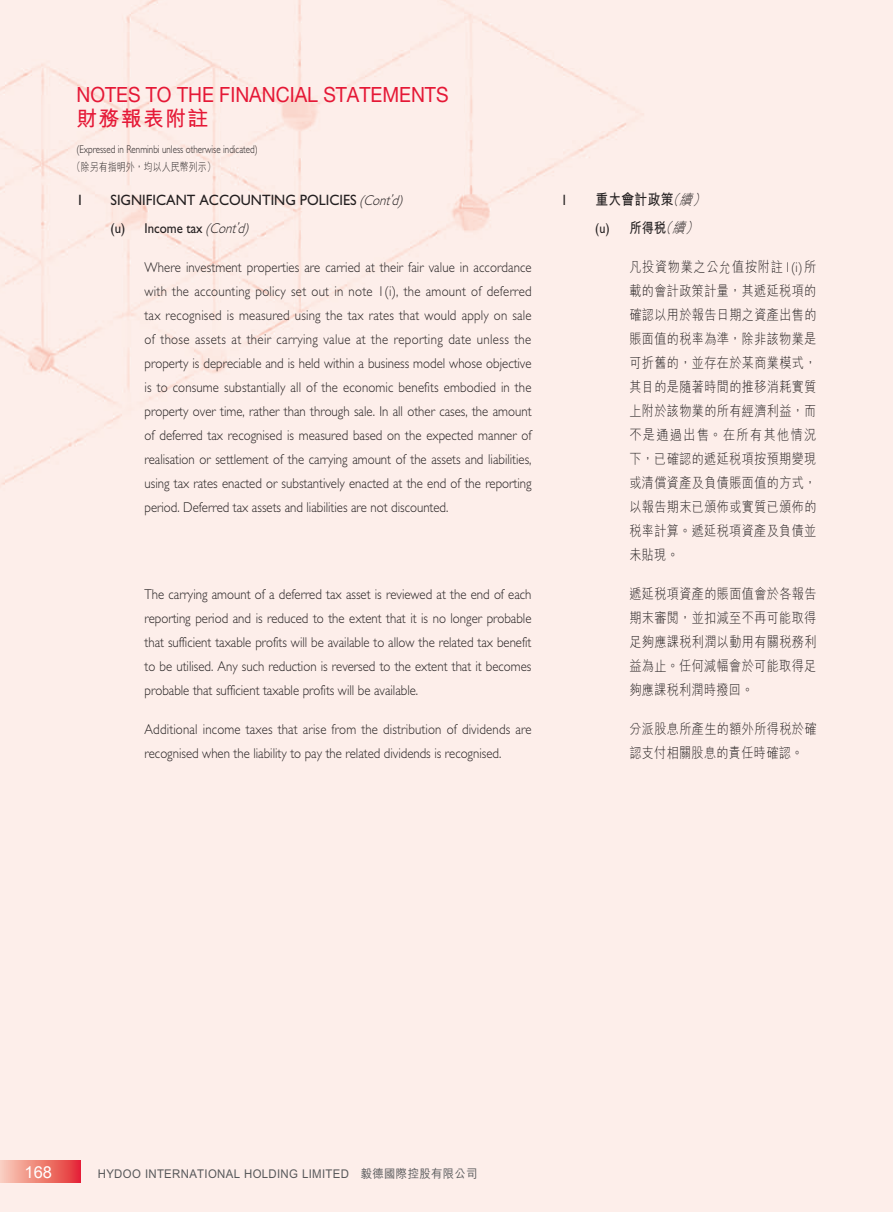
<style>
.page{position:relative;width:893px;height:1212px;background:#fff}
.page>*{position:absolute;margin:0;border:0;box-sizing:border-box;transform-origin:0 0}
.t1{font:21px "Helvetica Neue LT Std";color:#e51836;scale:.92 1}
.t2{font:700 21px "M Hei HK";letter-spacing:.055em;color:#e51836}
.t3{font:16.5px "Arial";color:#fff}
._3__標題{font:15px "Gill Sans Std";color:#231f20;scale:.95 1}
._8__標題---C{font:700 15px "M Hei HK";letter-spacing:.03em;color:#231f20;scale:.85 1}
._8__標題---C-2{font:15px "Gill Sans Std";color:#231f20;scale:.85 1}
._1__內文{font:300 14.25px/24px "Gill Sans Std";color:#231f20;text-align:justify;scale:.9 1}
._6__內文---C{font:300 14.25px/24px "M Hei HK";letter-spacing:.03em;color:#231f20;text-align:justify;scale:.85 1}
._4__副標題{font:14.25px "Gill Sans Std";color:#231f20;scale:.9 1}
._9___副標題---C{font:14.25px "Gill Sans Std";color:#231f20;scale:.85 1}
.t4{font:500 12px "M Hei HK";letter-spacing:.03em;color:#57585a;scale:.95 1}
.t5{font:300 11.25px "Gill Sans Std";color:#231f20;scale:.8 1}
.t6{font:300 11.25px "M Hei HK";color:#231f20;scale:.8 1}
.s1{font-weight:300;font-style:italic;font-size:14.25px}
.s2{font-weight:300;font-style:italic}
.s3{font-family:"M Hei HK";font-weight:700}
.s4{font-family:"M Hei HK";font-weight:300;font-style:italic}
.s5{font-family:"Gill Sans Std"}
</style>
<div class="page">
<div style="left:0;top:0;width:892px;height:1212px;background:#fdeeea"></div>
<div style="left:0;top:1161px;width:81px;height:21px;background:linear-gradient(to right,#f9d2bc,#e42c30)"></div>
<h1 class="t1" style="left:76px;top:82px;width:406px">NOTES TO THE FINANCIAL STATEMENTS</h1>
<h1 class="t2" style="left:76px;top:103px;width:133px">財務報表附註</h1>
<p class="t5" style="left:76px;top:143px;width:228px">(Expressed in Renminbi unless otherwise indicated)</p>
<p class="t6" style="left:72px;top:162px;width:181px">（除另有指明外，均以人民幣列示）</p>
<p class="_3__標題" style="left:77px;top:191px;width:9px">1</p>
<p class="_3__標題" style="left:111px;top:191px;width:313px">SIGNIFICANT ACCOUNTING POLICIES <span class="s1">(Cont’d)</span></p>
<p class="_4__副標題" style="left:111px;top:220px;width:159px">(u) Income tax <span class="s2">(Cont’d)</span></p>
<p class="_1__內文" style="left:145px;top:255px;width:432px">Where investment properties are carried at their fair value in accordance with the accounting policy set out in note 1(i), the amount of deferred tax recognised is measured using the tax rates that would apply on sale of those assets at their carrying value at the reporting date unless the property is depreciable and is held within a business model whose objective is to consume substantially all of the economic benefits embodied in the property over time, rather than through sale. In all other cases, the amount of deferred tax recognised is measured based on the expected manner of realisation or settlement of the carrying amount of the assets and liabilities, using tax rates enacted or substantively enacted at the end of the reporting period. Deferred tax assets and liabilities are not discounted.</p>
<p class="_1__內文" style="left:145px;top:582px;width:431px">The carrying amount of a deferred tax asset is reviewed at the end of each reporting period and is reduced to the extent that it is no longer probable that sufficient taxable profits will be available to allow the related tax benefit to be utilised. Any such reduction is reversed to the extent that it becomes probable that sufficient taxable profits will be available.</p>
<p class="_1__內文" style="left:145px;top:717px;width:432px">Additional income taxes that arise from the distribution of dividends are recognised when the liability to pay the related dividends is recognised.</p>
<p class="_8__標題---C-2" style="left:561px;top:191px;width:9px">1</p>
<p class="_8__標題---C" style="left:595px;top:188px;width:135px">重大會計政策<span class="s1">（續）</span></p>
<p class="_9___副標題---C" style="left:595px;top:220px;width:127px">(u) <span class="s3">所得稅</span><span class="s4">（續）</span></p>
<p class="_6__內文---C" style="left:629px;top:255px;width:222px">凡投資物業之公允值按附註<span class="s5">1(i)</span>所載的會計政策計量，其遞延稅項的確認以用於報告日期之資產出售的賬面值的稅率為準，除非該物業是可折舊的，並存在於某商業模式，其目的是隨著時間的推移消耗實質上附於該物業的所有經濟利益，而不是通過出售。在所有其他情況下，已確認的遞延稅項按預期變現或清償資產及負債賬面值的方式，以報告期末已頒佈或實質已頒佈的稅率計算。遞延稅項資產及負債並未貼現。</p>
<p class="_6__內文---C" style="left:629px;top:582px;width:222px">遞延稅項資產的賬面值會於各報告期末審閱，並扣減至不再可能取得足夠應課稅利潤以動用有關稅務利益為止。任何減幅會於可能取得足夠應課稅利潤時撥回。</p>
<p class="_6__內文---C" style="left:629px;top:717px;width:222px">分派股息所產生的額外所得稅於確認支付相關股息的責任時確認。</p>
<p class="t3" style="left:25px;top:1161px;width:29px">168</p>
<p class="t4" style="left:98px;top:1164px;width:401px">HYDOO INTERNATIONAL HOLDING LIMITED 毅德國際控股有限公司</p>
</div>
